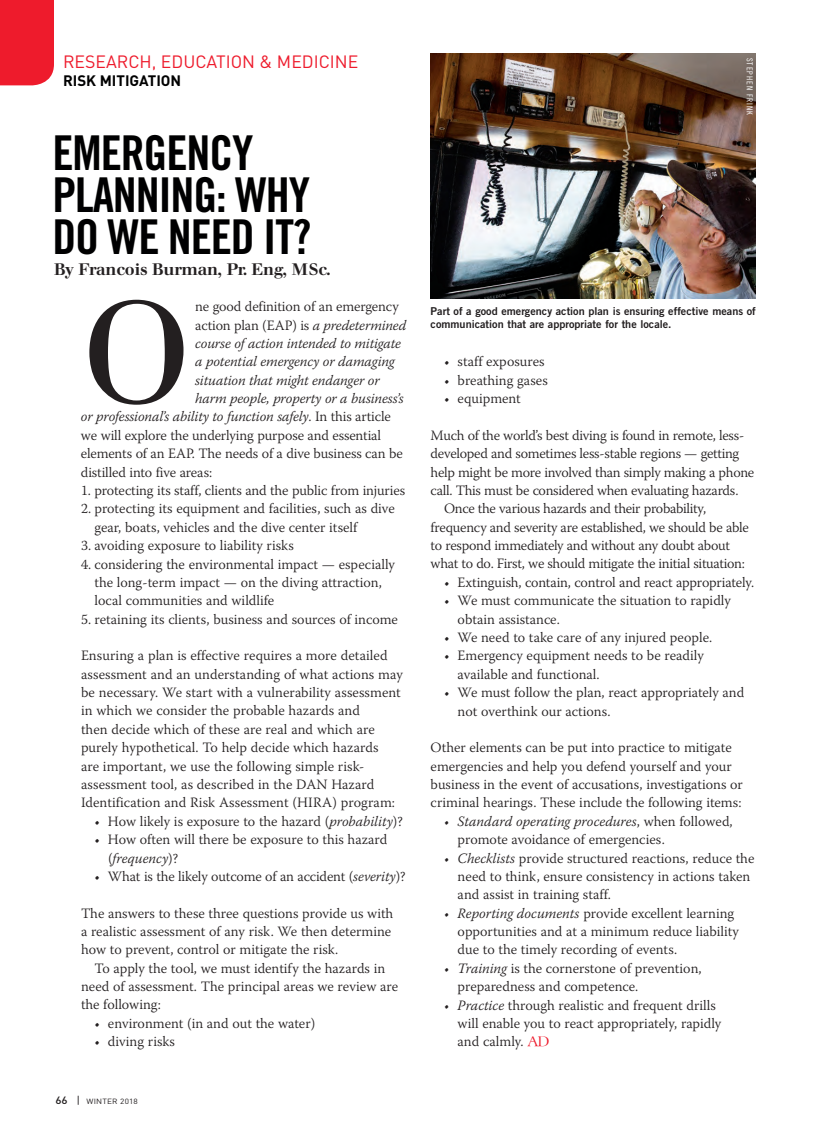
<style>
.page{position:relative;width:837px;height:1134px;background:#fff}
.page>*{position:absolute;margin:0;border:0;box-sizing:border-box;transform-origin:0 0}
.t1{font:144.45px "Walbaum";color:#231f20}
.t2{font:48px/42px "Trade Gothic Bold Cond Twenty";letter-spacing:-.025em;color:#000001}
.t3{font:17.7px "DIN";color:#ee1b2c}
.t4{font:500 16.5px "Walbaum";letter-spacing:-.01em;color:#231f20}
.t5{font:700 15px "DIN";color:#000001}
.List_Paragraph{font:300 14.25px/18.3px "Warnock Pro";color:#231f20}
.List_Paragraph-2{font:300 14.25px/18.3px "Warnock Pro";letter-spacing:-.02em;color:#231f20}
.t6{font:italic 300 14.25px "Warnock Pro";letter-spacing:-.01em;color:#231f20}
.t7{font:10.8px/13.2px "Trade Gothic Bold Two";color:#231f20}
.t8{font:8.25px "Trade Gothic Cond Eighteen";letter-spacing:.12em;color:#fff}
.t9{font:7.5px "DIN";letter-spacing:.02em;color:#231f20;scale:1.1 1}
.s1{font-style:italic}
.s2{font-style:normal}
.s3{font-weight:500;font-size:10.5px}
.s4{font-size:10.5px}
.s5{font-family:"Sanford";font-weight:400;font-size:15px;color:#ee1b2c}
</style>
<div class="page">
<img style="left:431px;top:54px;width:325px;height:245px">
<div style="left:0;top:0;width:54px;height:85px;background:#ee1b2c"></div>
<p class="t3" style="left:63px;top:51px;width:297px">RESEARCH, EDUCATION &amp; MEDICINE</p>
<p class="t5" style="left:63px;top:71px;width:120px">RISK MITIGATION</p>
<p class="t2" style="left:52px;top:132px;width:261px">EMERGENCY<br>PLANNING: WHY<br>DO WE NEED IT?</p>
<p class="t4" style="left:54px;top:259px;width:278px">By Francois Burman, Pr. Eng, MSc.</p>
<p class="t1" style="left:81px;top:270px;width:113px">O</p>
<p class="List_Paragraph" style="left:195px;top:297px;width:205px">ne good definition of an emergency</p>
<p class="List_Paragraph" style="left:195px;top:316px;width:213px">action plan (EAP) is <span class="s1">a predetermined</span></p>
<p class="t6" style="left:195px;top:335px;width:207px">course of action intended to mitigate</p>
<p class="t6" style="left:195px;top:353px;width:201px">a potential emergency or damaging</p>
<p class="t6" style="left:195px;top:371px;width:186px">situation that might endanger or</p>
<p class="t6" style="left:195px;top:390px;width:210px">harm people, property or a business’s</p>
<p class="t6" style="left:81px;top:408px;width:311px">or professional’s ability to function safely<span class="s2">. In this article</span></p>
<p class="List_Paragraph" style="left:81px;top:426px;width:302px">we will explore the underlying purpose and essential</p>
<p class="List_Paragraph" style="left:81px;top:444px;width:323px">elements of an EAP. The needs of a dive business can be</p>
<p class="List_Paragraph" style="left:81px;top:462px;width:133px">distilled into five areas:</p>
<p class="List_Paragraph" style="left:81px;top:481px;width:326px">1. protecting its staff, clients and the public from injuries</p>
<p class="List_Paragraph" style="left:94px;top:499px;width:302px;text-indent:-14px">2. protecting its equipment and facilities, such as dive gear, boats, vehicles and the dive center itself</p>
<p class="List_Paragraph" style="left:81px;top:536px;width:214px">3. avoiding exposure to liability risks</p>
<p class="List_Paragraph" style="left:94px;top:554px;width:302px;text-indent:-14px">4. considering the environmental impact — especially the long-term impact — on the diving attraction, local communities and wildlife</p>
<p class="List_Paragraph" style="left:81px;top:610px;width:318px">5. retaining its clients, business and sources of income</p>
<p class="List_Paragraph" style="left:81px;top:646px;width:323px">Ensuring a plan is effective requires a more detailed assessment and an understanding of what actions may be necessary. We start with a vulnerability assessment in which we consider the probable hazards and<br>then decide which of these are real and which are purely hypothetical. To help decide which hazards<br>are important, we use the following simple risk&shy;assessment tool, as described in the DAN Hazard Identification and Risk Assessment (HIRA) program:</p>
<p class="List_Paragraph" style="left:94px;top:812px;width:310px">• How likely is exposure to the hazard (<span class="s1">probability</span>)?</p>
<p class="List_Paragraph" style="left:108px;top:830px;width:281px;text-indent:-14px">• How often will there be exposure to this hazard (<span class="s1">frequency</span>)?</p>
<p class="List_Paragraph" style="left:94px;top:867px;width:313px">• What is the likely outcome of an accident (<span class="s1">severity</span>)?</p>
<p class="List_Paragraph" style="left:81px;top:904px;width:314px">The answers to these three questions provide us with a realistic assessment of any risk. We then determine how to prevent, control or mitigate the risk.</p>
<p class="List_Paragraph" style="left:81px;top:959px;width:319px;text-indent:13px">To apply the tool, we must identify the hazards in need of assessment. The principal areas we review are the following:</p>
<p class="List_Paragraph" style="left:94px;top:1014px;width:222px">• environment (in and out the water)</p>
<p class="List_Paragraph" style="left:94px;top:1032px;width:82px">• diving risks</p>
<p class="t9" style="left:56px;top:1096px;width:76px"><span class="s3">66</span> <span class="s4">|</span> WINTER 2018</p>
<p class="t8" style="left:755px;top:58px;width:58px;rotate:90deg">STEPHEN FRINK</p>
<p class="t7" style="left:431px;top:304px;width:327px">Part of a good emergency action plan is ensuring effective means of communication that are appropriate for the locale.</p>
<p class="List_Paragraph" style="left:444px;top:352px;width:102px">• staff exposures</p>
<p class="List_Paragraph" style="left:444px;top:371px;width:105px">• breathing gases</p>
<p class="List_Paragraph" style="left:444px;top:389px;width:78px">• equipment</p>
<p class="List_Paragraph-2" style="left:431px;top:426px;width:325px">Much of the world’s best diving is found in remote, less&shy;developed and sometimes less-stable regions — getting help might be more involved than simply making a phone call. This must be considered when evaluating hazards.</p>
<p class="List_Paragraph-2" style="left:431px;top:499px;width:320px;text-indent:13px">Once the various hazards and their probability, frequency and severity are established, we should be able to respond immediately and without any doubt about what to do. First, we should mitigate the initial situation:</p>
<p class="List_Paragraph" style="left:444px;top:573px;width:311px">• Extinguish, contain, control and react appropriately.</p>
<p class="List_Paragraph" style="left:458px;top:591px;width:275px;text-indent:-14px">• We must communicate the situation to rapidly obtain assistance.</p>
<p class="List_Paragraph" style="left:444px;top:628px;width:270px">• We need to take care of any injured people.</p>
<p class="List_Paragraph" style="left:458px;top:646px;width:248px;text-indent:-14px">• Emergency equipment needs to be readily available and functional.</p>
<p class="List_Paragraph" style="left:458px;top:683px;width:288px;text-indent:-14px">• We must follow the plan, react appropriately and not overthink our actions.</p>
<p class="List_Paragraph" style="left:431px;top:738px;width:314px">Other elements can be put into practice to mitigate emergencies and help you defend yourself and your business in the event of accusations, investigations or criminal hearings. These include the following items:</p>
<p class="List_Paragraph" style="left:458px;top:812px;width:277px;text-indent:-14px"><span class="s1">• Standard operating procedures</span>, when followed, promote avoidance of emergencies.</p>
<p class="List_Paragraph" style="left:458px;top:848px;width:298px;text-indent:-13px"><span class="s1">• Checklists</span> provide structured reactions, reduce the need to think, ensure consistency in actions taken and assist in training staff.</p>
<p class="List_Paragraph" style="left:458px;top:904px;width:283px;text-indent:-13px"><span class="s1">• Reporting documents</span> provide excellent learning opportunities and at a minimum reduce liability due to the timely recording of events.</p>
<p class="List_Paragraph" style="left:458px;top:959px;width:245px;text-indent:-13px"><span class="s1">• Training</span> is the cornerstone of prevention, preparedness and competence.</p>
<p class="List_Paragraph" style="left:458px;top:995px;width:265px;text-indent:-13px"><span class="s1">• Practice</span> through realistic and frequent drills will enable you to react appropriately, rapidly and calmly. <span class="s5">AD</span></p>
</div>
